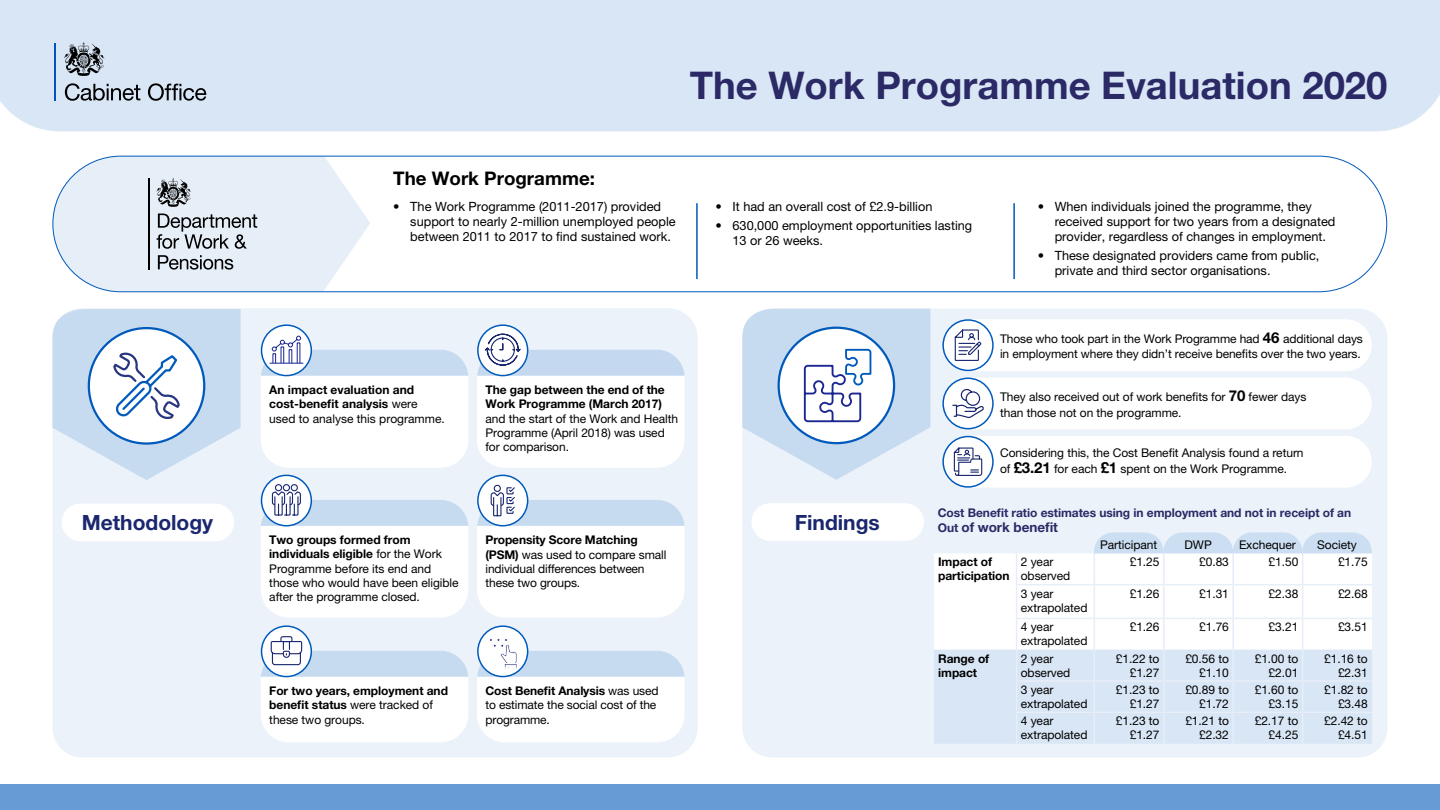
<style>
.page{position:relative;width:1440px;height:810px;background:#fff}
.page>*{position:absolute;margin:0;border:0;box-sizing:border-box;transform-origin:0 0}
.t1{font:700 38.25px "Helvetica Neue LT Pro";color:#2b2966}
.t2{font:700 21px "Helvetica Neue LT Pro";color:#1a276e}
.t3{font:700 18.75px "Helvetica Neue LT Pro";color:#000}
.t4{font:700 13.5px "Helvetica Neue LT Pro";letter-spacing:-.005em;color:#2b2966}
.t5{font:12.75px/15px "Helvetica Neue LT Pro";color:#000}
.t6{font:12px/14.2px "Helvetica Neue LT Pro";letter-spacing:-.005em;color:#000}
.t7{font:700 12px/14.2px "Helvetica Neue LT Pro";letter-spacing:-.005em;color:#000}
.t8{font:700 12px "Helvetica Neue LT Pro";letter-spacing:-.005em;color:#2b2966}
.s1{font-weight:400}
.s2{font-weight:700;font-size:15px}
.s3{font-weight:700}
.s4{font-size:12px}
</style>
<div class="page">
<div style="left:742px;top:309px;width:645px;height:449px;background:#ebf2fa;border-radius:30px"></div>
<div style="left:0;top:0;width:1440px;height:132px;background:#d9e6f5"></div>
<div style="left:0;top:785px;width:1440px;height:25px;background:#669cd6"></div>
<div style="left:53px;top:308px;width:645px;height:449px;background:#ebf2fa;border-radius:30px"></div>
<div style="left:53px;top:156px;width:259px;height:135px;background:#e6eef8"></div>
<div style="left:53px;top:156px;width:1334px;height:136px;border:1px solid #005abb;border-radius:68px"></div>
<div style="left:62px;top:504px;width:172px;height:37px;background:#fff;border-radius:19px"></div>
<div style="left:752px;top:503px;width:172px;height:38px;background:#fff;border-radius:19px"></div>
<hr style="left:696px;top:203px;width:2px;height:76px;background:#005abb">
<hr style="left:1013px;top:203px;width:2px;height:76px;background:#005abb">
<div style="left:261px;top:350px;width:207px;height:118px;background:#fff;border-radius:28px"></div>
<div style="left:477px;top:350px;width:208px;height:118px;background:#fff;border-radius:28px"></div>
<div style="left:261px;top:500px;width:207px;height:118px;background:#fff;border-radius:28px"></div>
<div style="left:261px;top:651px;width:207px;height:91px;background:#fff;border-radius:28px"></div>
<div style="left:477px;top:500px;width:208px;height:118px;background:#fff;border-radius:28px"></div>
<div style="left:477px;top:651px;width:208px;height:91px;background:#fff;border-radius:28px"></div>
<svg style="left:478px;top:325px;width:50px;height:51px"></svg>
<svg style="left:742px;top:308px;width:188px;height:172px"></svg>
<svg style="left:53px;top:308px;width:188px;height:172px"></svg>
<svg style="left:262px;top:325px;width:49px;height:51px"></svg>
<div style="left:262px;top:475px;width:49px;height:51px;background:#fff;border-radius:50%"></div>
<div style="left:261px;top:475px;width:51px;height:52px;border:2px solid #005abb;border-radius:50%"></div>
<svg style="left:262px;top:626px;width:49px;height:51px"></svg>
<svg style="left:478px;top:475px;width:50px;height:51px"></svg>
<div style="left:477px;top:475px;width:51px;height:52px;border:2px solid #005abb;border-radius:50%"></div>
<svg style="left:478px;top:626px;width:50px;height:51px"></svg>
<hr style="left:54px;top:43px;width:2px;height:57px;background:#0055b8">
<svg style="left:65px;top:83px;width:75px;height:18px"></svg>
<svg style="left:148px;top:83px;width:58px;height:18px"></svg>
<svg style="left:64px;top:43px;width:41px;height:33px"></svg>
<hr style="left:148px;top:178px;width:2px;height:91px;background:#000">
<svg style="left:156px;top:156px;width:214px;height:135px"></svg>
<svg style="left:934px;top:532px;width:438px;height:212px;background:#eaf1f9"></svg>
<div style="left:947px;top:319px;width:425px;height:52px;background:#fff;border-radius:26px"></div>
<div style="left:947px;top:378px;width:425px;height:51px;background:#fff;border-radius:26px"></div>
<div style="left:947px;top:436px;width:425px;height:52px;background:#fff;border-radius:26px"></div>
<div style="left:943px;top:320px;width:50px;height:50px;background:#fff;border-radius:50%"></div>
<div style="left:942px;top:319px;width:52px;height:52px;border:2px solid #005abb;border-radius:50%"></div>
<svg style="left:943px;top:378px;width:50px;height:51px"></svg>
<div style="left:942px;top:378px;width:52px;height:51px;border:2px solid #005abb;border-radius:50%"></div>
<div style="left:943px;top:437px;width:50px;height:50px;background:#fff;border-radius:50%"></div>
<div style="left:942px;top:436px;width:52px;height:52px;border:2px solid #005abb;border-radius:50%"></div>
<svg style="left:261px;top:335px;width:207px;height:41px"></svg>
<svg style="left:477px;top:333px;width:208px;height:43px"></svg>
<svg style="left:261px;top:484px;width:207px;height:42px"></svg>
<svg style="left:477px;top:637px;width:208px;height:41px"></svg>
<svg style="left:261px;top:636px;width:207px;height:41px"></svg>
<svg style="left:954px;top:329px;width:28px;height:32px"></svg>
<svg style="left:952px;top:388px;width:33px;height:31px"></svg>
<svg style="left:953px;top:447px;width:30px;height:29px"></svg>
<svg style="left:477px;top:484px;width:208px;height:42px"></svg>
<h1 class="t1" style="left:690px;top:62px;width:699px">The Work Programme Evaluation 2020</h1>
<h3 class="t3" style="left:393px;top:167px;width:203px">The Work Programme:</h3>
<p class="t5" style="left:410px;top:199px;width:267px;text-indent:-17px">• The Work Programme (2011-2017) provided support to nearly 2-million unemployed people between 2011 to 2017 to find sustained work.</p>
<p class="t5" style="left:716px;top:199px;width:219px">• It had an overall cost of £2.9-billion</p>
<p class="t5" style="left:733px;top:218px;width:241px;text-indent:-17px">• 630,000 employment opportunities lasting<br>13 or 26 weeks.</p>
<p class="t7" style="left:269px;top:382px;width:177px">An impact evaluation and cost-benefit analysis <span class="s1">were used to analyse this programme.</span></p>
<p class="t7" style="left:485px;top:382px;width:181px">The gap between the end of the<br>Work Programme (March 2017)</p>
<p class="t6" style="left:485px;top:411px;width:194px">and the start of the Work and Health<br>Programme (April 2018) was used for comparison.</p>
<p class="t5" style="left:1055px;top:199px;width:282px;text-indent:-17px">• When individuals joined the programme, they received support for two years from a designated provider, regardless of changes in employment.</p>
<p class="t5" style="left:1055px;top:248px;width:266px;text-indent:-17px">• These designated providers came from public, private and third sector organisations.</p>
<p class="t6" style="left:1000px;top:330px;width:364px;line-height:15.8px">Those who took part in the Work Programme had <span class="s2">46</span> additional days in employment where they didn’t receive benefits over the two years.</p>
<p class="t6" style="left:1000px;top:389px;width:308px;line-height:15.8px">They also received out of work benefits for <span class="s2">70</span> fewer days than those not on the programme.</p>
<p class="t6" style="left:1000px;top:445px;width:305px;line-height:15.8px">Considering this, the Cost Benefit Analysis found a return of <span class="s2">£3.21</span> for each <span class="s2">£1</span> spent on the Work Programme.</p>
<h2 class="t2" style="left:82px;top:509px;width:133px">Methodology</h2>
<h2 class="t2" style="left:795px;top:509px;width:87px">Findings</h2>
<p class="t6" style="left:485px;top:533px;width:182px"><span class="s3">Propensity Score Matching (PSM)</span> was used to compare small individual differences between these two groups.</p>
<p class="t6" style="left:269px;top:533px;width:191px"><span class="s3">Two groups formed from individuals eligible</span> for the Work<br>Programme before its end and those who would have been eligible after the programme closed.</p>
<p class="t7" style="left:269px;top:683px;width:180px">For two years, employment and benefit status <span class="s1">were tracked of these two groups.</span></p>
<p class="t6" style="left:485px;top:684px;width:175px"><span class="s3">Cost Benefit Analysis</span> was used to estimate the social cost of the programme.</p>
<p class="t8" style="left:938px;top:506px;width:415px">Cost Benefit ratio estimates using in employment and not in receipt of an</p>
<p class="t4" style="left:938px;top:519px;width:122px"><span class="s4">Out</span> of work benefit</p>
<p class="t6" style="left:1100px;top:538px;width:59px">Participant</p>
<p class="t6" style="left:1185px;top:538px;width:29px">DWP</p>
<p class="t6" style="left:1239px;top:538px;width:58px">Exchequer</p>
<p class="t6" style="left:1317px;top:538px;width:41px">Society</p>
<p class="t7" style="left:938px;top:555px;width:73px">Impact of participation</p>
<p class="t6" style="left:1021px;top:555px;width:51px">2 year observed</p>
<p class="t6" style="left:1130px;top:555px;width:31px">£1.25</p>
<p class="t6" style="left:1199px;top:555px;width:31px">£0.83</p>
<p class="t6" style="left:1269px;top:555px;width:31px">£1.50</p>
<p class="t6" style="left:1338px;top:555px;width:31px">£1.75</p>
<p class="t6" style="left:1021px;top:586px;width:68px">3 year extrapolated</p>
<p class="t6" style="left:1130px;top:586px;width:31px">£1.26</p>
<p class="t6" style="left:1199px;top:586px;width:31px">£1.31</p>
<p class="t6" style="left:1269px;top:586px;width:31px">£2.38</p>
<p class="t6" style="left:1338px;top:586px;width:31px">£2.68</p>
<p class="t6" style="left:1021px;top:620px;width:68px">4 year extrapolated</p>
<p class="t6" style="left:1130px;top:620px;width:31px">£1.26</p>
<p class="t6" style="left:1199px;top:620px;width:31px">£1.76</p>
<p class="t6" style="left:1269px;top:620px;width:31px">£3.21</p>
<p class="t6" style="left:1338px;top:620px;width:31px">£3.51</p>
<p class="t7" style="left:938px;top:651px;width:53px">Range of impact</p>
<p class="t6" style="left:1021px;top:651px;width:51px">2 year observed</p>
<p class="t6" style="left:1116px;top:651px;width:45px;text-align:right">£1.22 to £1.27</p>
<p class="t6" style="left:1185px;top:651px;width:45px;text-align:right">£0.56 to £1.10</p>
<p class="t6" style="left:1255px;top:651px;width:45px;text-align:right">£1.00 to £2.01</p>
<p class="t6" style="left:1324px;top:651px;width:45px;text-align:right">£1.16 to £2.31</p>
<p class="t6" style="left:1021px;top:682px;width:68px">3 year extrapolated</p>
<p class="t6" style="left:1116px;top:682px;width:45px;text-align:right">£1.23 to £1.27</p>
<p class="t6" style="left:1185px;top:682px;width:45px;text-align:right">£0.89 to £1.72</p>
<p class="t6" style="left:1255px;top:682px;width:45px;text-align:right">£1.60 to £3.15</p>
<p class="t6" style="left:1324px;top:682px;width:45px;text-align:right">£1.82 to £3.48</p>
<p class="t6" style="left:1021px;top:714px;width:68px">4 year extrapolated</p>
<p class="t6" style="left:1116px;top:714px;width:45px;text-align:right">£1.23 to £1.27</p>
<p class="t6" style="left:1185px;top:714px;width:45px;text-align:right">£1.21 to £2.32</p>
<p class="t6" style="left:1255px;top:714px;width:45px;text-align:right">£2.17 to £4.25</p>
<p class="t6" style="left:1324px;top:714px;width:45px;text-align:right">£2.42 to £4.51</p>
</div>
